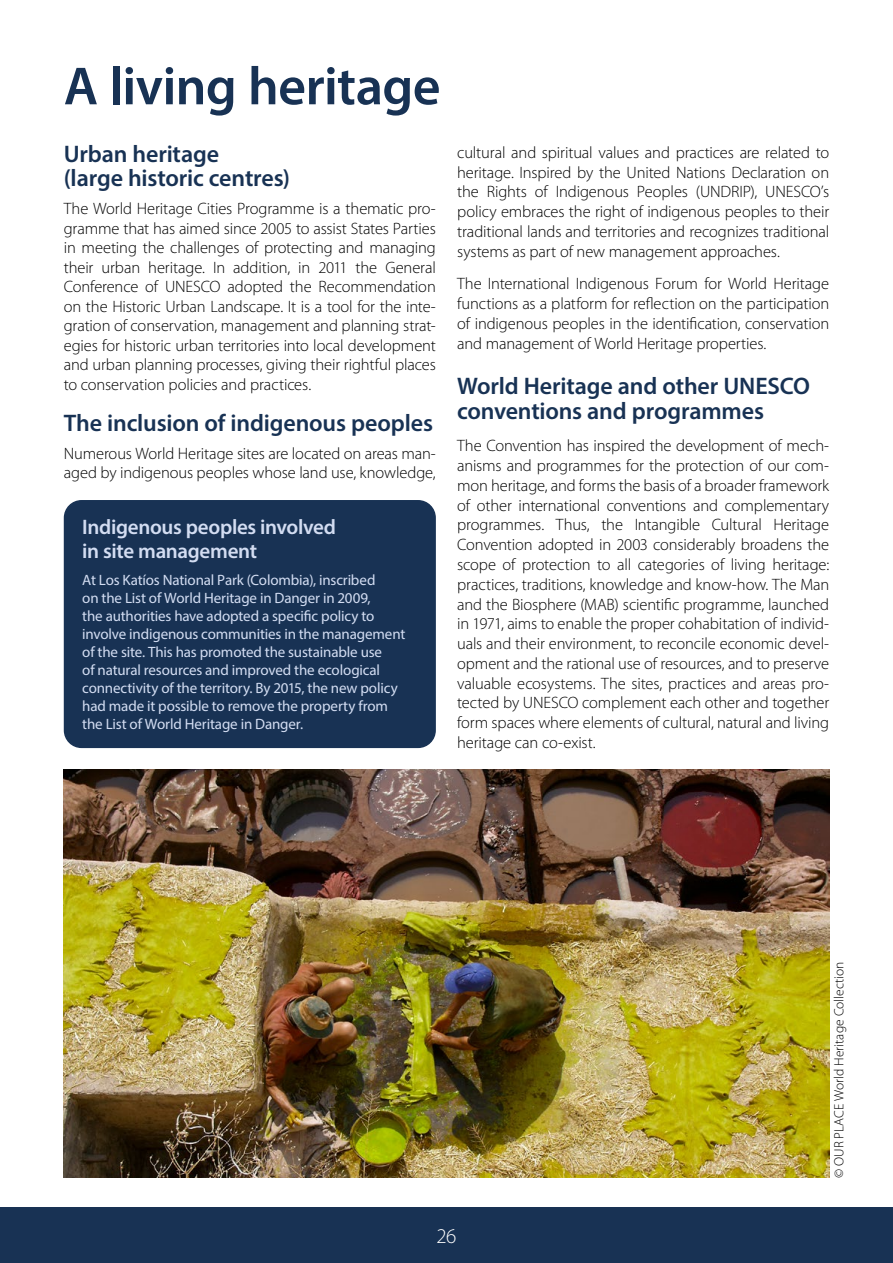
<style>
.page{position:relative;width:893px;height:1263px;background:#fff}
.page>*{position:absolute;margin:0;border:0;box-sizing:border-box;transform-origin:0 0}
.titre_01{font:600 54px "Myriad Pro";letter-spacing:-.01em;color:#183254}
.Heading_2{font:600 24px/24px "Myriad Pro";letter-spacing:-.005em;color:#183254}
.Action_Spotlight_tit{font:600 21px/24px "Myriad Pro";letter-spacing:-.015em;color:#d3ddf2}
.t1{font:300 21px "Myriad Pro";color:#fff}
.t2{font:300 16.5px/19.8px "Myriad Pro";letter-spacing:-.005em;color:#000;text-align:justify}
.Action_Spotlight_tex{font:15px/18px "Myriad Pro";letter-spacing:-.01em;color:#d3ddf2}
.copyright_blanc{font:300 13.5px "Myriad Pro";letter-spacing:.005em;color:#000}
</style>
<div class="page">
<div style="left:0;top:1208px;width:893px;height:55px;background:#183254"></div>
<img style="left:64px;top:770px;width:765px;height:408px">
<div style="left:65px;top:501px;width:370px;height:246px;background:#183254;border-radius:17px"></div>
<div style="left:64px;top:500px;width:372px;height:248px;border:2px solid #183254;border-radius:17px"></div>
<p class="titre_01" style="left:64px;top:52px;width:378px">A living heritage</p>
<p class="Heading_2" style="left:64px;top:142px;width:228px">Urban heritage<br>(large historic centres)</p>
<p class="t2" style="left:64px;top:199px;width:374px">The World Heritage Cities Programme is a thematic pro&shy;gramme that has aimed since 2005 to assist States Parties in meeting the challenges of protecting and managing their urban heritage. In addition, in 2011 the General Conference of UNESCO adopted the Recommendation on the Historic Urban Landscape. It is a tool for the inte&shy;gration of conservation, management and planning strat&shy;egies for historic urban territories into local development and urban planning processes, giving their rightful places to conservation policies and practices.</p>
<p class="Heading_2" style="left:64px;top:410px;width:371px">The inclusion of indigenous peoples</p>
<p class="t2" style="left:64px;top:443px;width:374px">Numerous World Heritage sites are located on areas man&shy;aged by indigenous peoples whose land use, knowledge,</p>
<p class="Action_Spotlight_tit" style="left:82px;top:515px;width:255px">Indigenous peoples involved in site management</p>
<p class="Action_Spotlight_tex" style="left:82px;top:570px;width:325px">At Los Katíos National Park (Colombia), inscribed<br>on the List of World Heritage in Danger in 2009,<br>the authorities have adopted a specific policy to involve indigenous communities in the management of the site. This has promoted the sustainable use<br>of natural resources and improved the ecological connectivity of the territory. By 2015, the new policy had made it possible to remove the property from the List of World Heritage in Danger.</p>
<p class="t2" style="left:457px;top:142px;width:374px">cultural and spiritual values and practices are related to heritage. Inspired by the United Nations Declaration on the Rights of Indigenous Peoples (UNDRIP), UNESCO’s policy embraces the right of indigenous peoples to their traditional lands and territories and recognizes traditional systems as part of new management approaches.</p>
<p class="t2" style="left:457px;top:274px;width:374px">The International Indigenous Forum for World Heritage functions as a platform for reflection on the participation of indigenous peoples in the identification, conservation and management of World Heritage properties.</p>
<p class="Heading_2" style="left:457px;top:373px;width:354px">World Heritage and other UNESCO conventions and programmes</p>
<p class="t2" style="left:457px;top:436px;width:374px">The Convention has inspired the development of mech&shy;anisms and programmes for the protection of our com&shy;mon heritage, and forms the basis of a broader framework of other international conventions and complementary programmes. Thus, the Intangible Cultural Heritage Convention adopted in 2003 considerably broadens the scope of protection to all categories of living heritage: practices, traditions, knowledge and know-how. The Man and the Biosphere (MAB) scientific programme, launched in 1971, aims to enable the proper cohabitation of individ&shy;uals and their environment, to reconcile economic devel&shy;opment and the rational use of resources, and to preserve valuable ecosystems. The sites, practices and areas pro&shy;tected by UNESCO complement each other and together form spaces where elements of cultural, natural and living heritage can co-exist.</p>
<p class="copyright_blanc" style="left:831px;top:1178px;width:218px;rotate:-90deg">© OUR PLACE World Heritage Collection</p>
<p class="t1" style="left:437px;top:1223px;width:21px">26</p>
</div>
